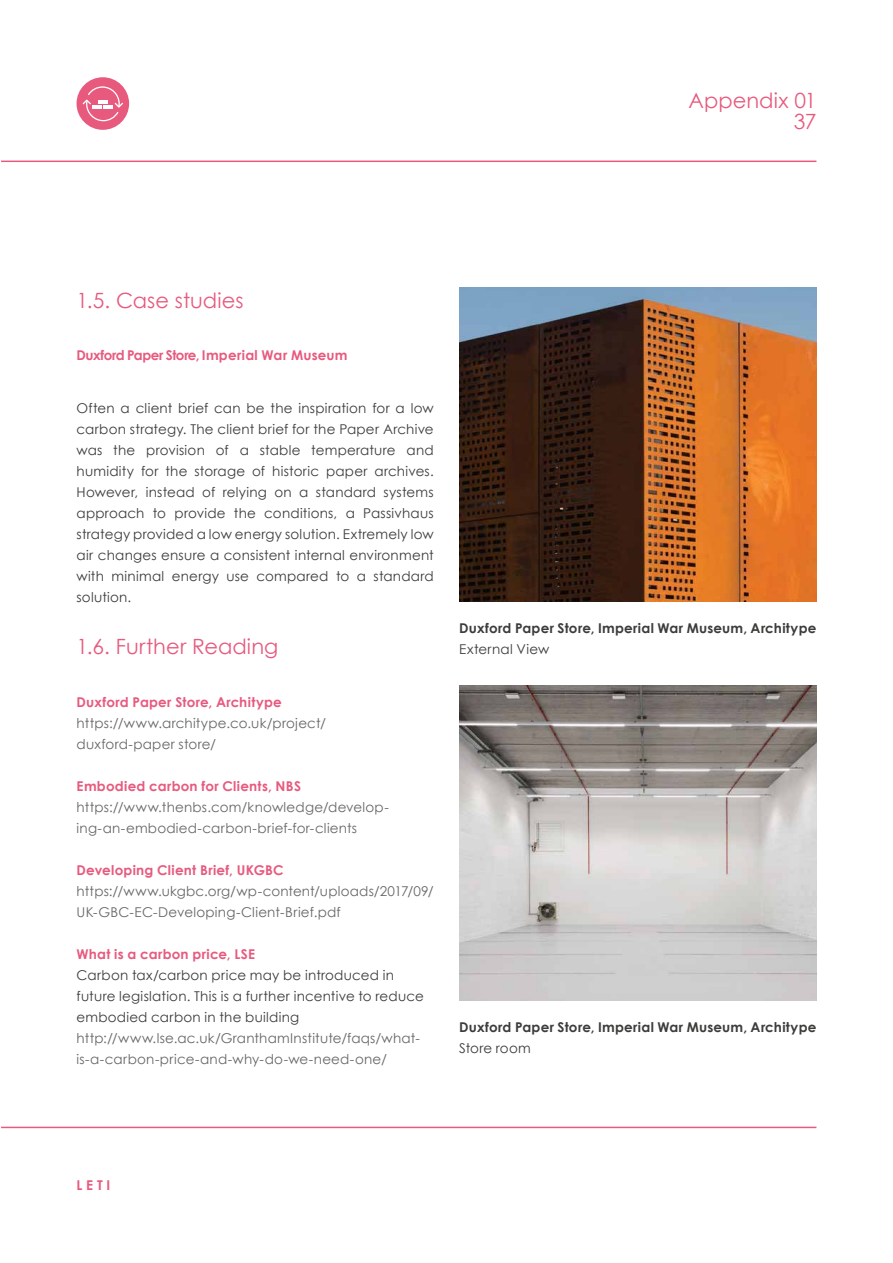
<style>
.page{position:relative;width:893px;height:1263px;background:#fff}
.page>*{position:absolute;margin:0;border:0;box-sizing:border-box;transform-origin:0 0}
.t1{font:21px "Century Gothic";color:#e75a7e}
.t2{font:13.5px/21px "Century Gothic";letter-spacing:.015em;color:#3c3c3b;text-align:justify}
.t3{font:13.5px/21px "Century Gothic";letter-spacing:.015em;color:#686666}
.t4{font:700 13.5px "Century Gothic";letter-spacing:.015em;color:#e75a7e}
.t5{font:700 13.5px "Century Gothic";letter-spacing:.015em;color:#3c3c3b}
.t6{font:700 13.5px "Century Gothic";letter-spacing:-.01em;color:#e75a7e}
</style>
<div class="page">
<img style="left:460px;top:287px;width:356px;height:315px">
<img style="left:459px;top:686px;width:357px;height:315px">
<hr style="left:1px;top:161px;width:815px;height:1px;background:#e75a7e">
<hr style="left:1px;top:1127px;width:815px;height:1px;background:#e75a7e">
<div style="left:77px;top:77px;width:52px;height:53px;background:#e75a7e;border-radius:50%"></div>
<svg style="left:81px;top:86px;width:43px;height:36px"></svg>
<h1 class="t1" style="left:689px;top:86px;width:129px">Appendix 01</h1>
<h1 class="t1" style="left:794px;top:107px;width:24px">37</h1>
<h1 class="t1" style="left:77px;top:285px;width:169px">1.5. Case studies</h1>
<p class="t6" style="left:77px;top:345px;width:273px">Duxford Paper Store, Imperial War Museum</p>
<p class="t2" style="left:77px;top:397px;width:359px">Often a client brief can be the inspiration for a low carbon strategy. The client brief for the Paper Archive was the provision of a stable temperature and humidity for the storage of historic paper archives.<br>However, instead of relying on a standard systems approach to provide the conditions, a Passivhaus strategy provided a low energy solution. Extremely low air changes ensure a consistent internal environment with minimal energy use compared to a standard solution.</p>
<h1 class="t1" style="left:77px;top:632px;width:203px">1.6. Further Reading</h1>
<p class="t4" style="left:77px;top:691px;width:207px">Duxford Paper Store, Architype</p>
<p class="t3" style="left:77px;top:712px;width:251px">https://www.architype.co.uk/project/ duxford-paper store/</p>
<p class="t4" style="left:77px;top:775px;width:226px">Embodied carbon for Clients, NBS</p>
<p class="t3" style="left:77px;top:796px;width:314px">https://www.thenbs.com/knowledge/develop&shy;ing-an-embodied-carbon-brief-for-clients</p>
<p class="t4" style="left:77px;top:859px;width:209px">Developing Client Brief, UKGBC</p>
<p class="t3" style="left:77px;top:880px;width:359px">https://www.ukgbc.org/wp-content/uploads/2017/09/<br>UK-GBC-EC-Developing-Client-Brief.pdf</p>
<p class="t4" style="left:77px;top:943px;width:180px">What is a carbon price, LSE</p>
<p class="t2" style="left:77px;top:964px;width:349px;text-align:left">Carbon tax/carbon price may be introduced in future legislation. This is a further incentive to reduce embodied carbon in the building</p>
<p class="t3" style="left:77px;top:1027px;width:345px">http://www.lse.ac.uk/GranthamInstitute/faqs/what&shy;is-a-carbon-price-and-why-do-we-need-one/</p>
<p class="t5" style="left:459px;top:618px;width:359px">Duxford Paper Store, Imperial War Museum, Architype</p>
<p class="t2" style="left:459px;top:638px;width:92px">External View</p>
<p class="t5" style="left:459px;top:1017px;width:359px">Duxford Paper Store, Imperial War Museum, Architype</p>
<p class="t2" style="left:459px;top:1037px;width:73px">Store room</p>
<p class="t4" style="left:77px;top:1174px;width:35px">L E T I</p>
</div>
